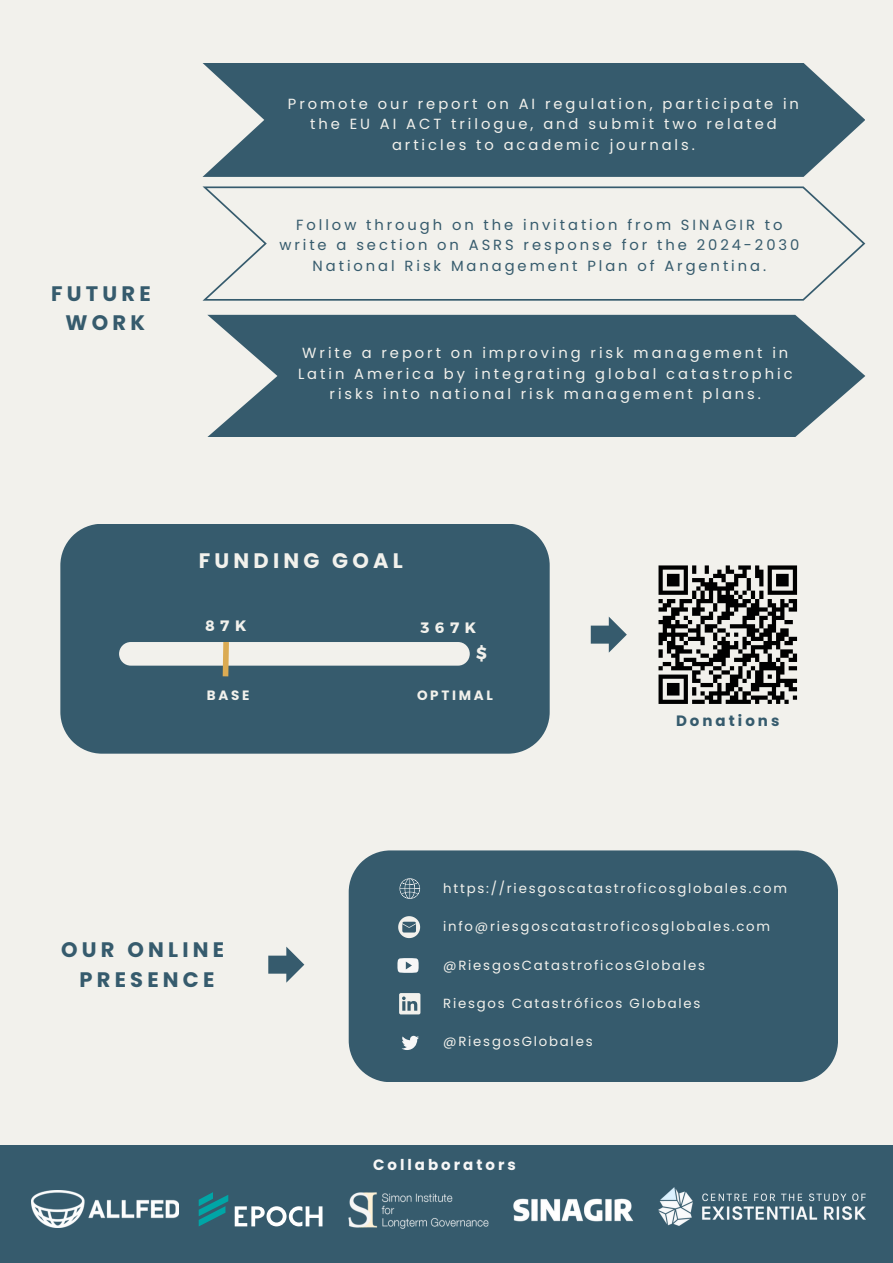
<style>
.page{position:relative;width:893px;height:1263px;background:#f2f1ec}
.page>*{position:absolute;margin:0;border:0;box-sizing:border-box;transform-origin:0 0}
.t1{font:700 21px "Poppins";letter-spacing:.2em;color:#365b6d}
.t2{font:700 21px "Poppins";letter-spacing:.2em;color:#f2f1ec}
.t3{font:16.5px "Kief Montaser Bold";color:#f2f1ec}
.t4{font:700 15px "Poppins";letter-spacing:.2em;color:#f7f7f7}
.t5{font:700 15px "Poppins";letter-spacing:.2em;color:#365b6d}
.t6{font:15px "Kief Montaser Bold";letter-spacing:.375em;color:#f2f1ec}
.t7{font:14.7px/20.3px "Poppins";letter-spacing:.2em;color:#f2f1ec;text-align:center}
.t8{font:14.7px/20.2px "Poppins";letter-spacing:.2em;color:#365b6d;text-align:center}
.t9{font:700 13.5px "Poppins";letter-spacing:.2em;color:#f2f1ec}
.t10{font:13.27px "Poppins";letter-spacing:.135em;color:#f2f1ec}
</style>
<div class="page">
<div style="left:349px;top:850px;width:489px;height:232px;background:#365b6d"></div>
<svg style="left:395px;top:1027px;width:29px;height:30px"></svg>
<svg style="left:394px;top:873px;width:31px;height:31px"></svg>
<div style="left:393px;top:950px;width:30px;height:30px;background:#365b6d;border-radius:5px"></div>
<svg style="left:397px;top:958px;width:21px;height:15px"></svg>
<svg style="left:398px;top:916px;width:22px;height:22px"></svg>
<div style="left:0;top:1146px;width:893px;height:117px;background:#365b6d"></div>
<svg style="left:658px;top:565px;width:140px;height:139px"></svg>
<svg style="left:399px;top:993px;width:21px;height:21px"></svg>
<svg style="left:202px;top:63px;width:663px;height:114px;background:#476978"></svg>
<svg style="left:207px;top:315px;width:658px;height:122px;background:#496a7a"></svg>
<svg style="left:202px;top:186px;width:663px;height:115px"></svg>
<div style="left:60px;top:524px;width:490px;height:230px;background:#365b6d"></div>
<svg style="left:591px;top:617px;width:36px;height:36px"></svg>
<svg style="left:268px;top:946px;width:36px;height:37px"></svg>
<div style="left:119px;top:642px;width:351px;height:24px;background:#f2f1ec;border-radius:12px"></div>
<svg style="left:220px;top:636px;width:12px;height:46px"></svg>
<img style="left:659px;top:1188px;width:206px;height:37px">
<img style="left:349px;top:1192px;width:140px;height:36px">
<img style="left:32px;top:1191px;width:146px;height:37px">
<svg style="left:199px;top:1192px;width:29px;height:34px"></svg>
<svg style="left:235px;top:1206px;width:87px;height:20px"></svg>
<img style="left:513px;top:1198px;width:121px;height:24px">
<p class="t7" style="left:288px;top:94px;width:512px">Promote our report on AI regulation, participate in the EU AI ACT trilogue, and submit two related articles to academic journals.</p>
<p class="t1" style="left:51px;top:279px;width:101px">FUTURE</p>
<p class="t1" style="left:66px;top:308px;width:81px">WORK</p>
<p class="t8" style="left:279px;top:215px;width:521px">Follow through on the invitation from SINAGIR to write a section on ASRS response for the 2024-2030<br>National Risk Management Plan of Argentina.</p>
<p class="t7" style="left:298px;top:343px;width:496px">Write a report on improving risk management in<br>Latin America by integrating global catastrophic risks into national risk management plans.</p>
<p class="t2" style="left:199px;top:546px;width:205px">FUNDING GOAL</p>
<p class="t6" style="left:205px;top:616px;width:42px">87K</p>
<p class="t6" style="left:420px;top:618px;width:57px">367K</p>
<p class="t3" style="left:476px;top:643px;width:12px">$</p>
<p class="t9" style="left:207px;top:685px;width:44px">BASE</p>
<p class="t9" style="left:417px;top:685px;width:77px">OPTIMAL</p>
<p class="t5" style="left:676px;top:710px;width:105px">Donations</p>
<p class="t10" style="left:443px;top:879px;width:345px">https://riesgoscatastroficosglobales.com</p>
<p class="t10" style="left:443px;top:917px;width:328px">info@riesgoscatastroficosglobales.com</p>
<p class="t1" style="left:61px;top:935px;width:164px">OUR ONLINE</p>
<p class="t1" style="left:79px;top:964px;width:136px">PRESENCE</p>
<p class="t10" style="left:443px;top:955px;width:263px">@RiesgosCatastroficosGlobales</p>
<p class="t10" style="left:443px;top:994px;width:259px">Riesgos Catastróficos Globales</p>
<p class="t10" style="left:443px;top:1032px;width:151px">@RiesgosGlobales</p>
<p class="t4" style="left:373px;top:1154px;width:144px">Collaborators</p>
</div>
